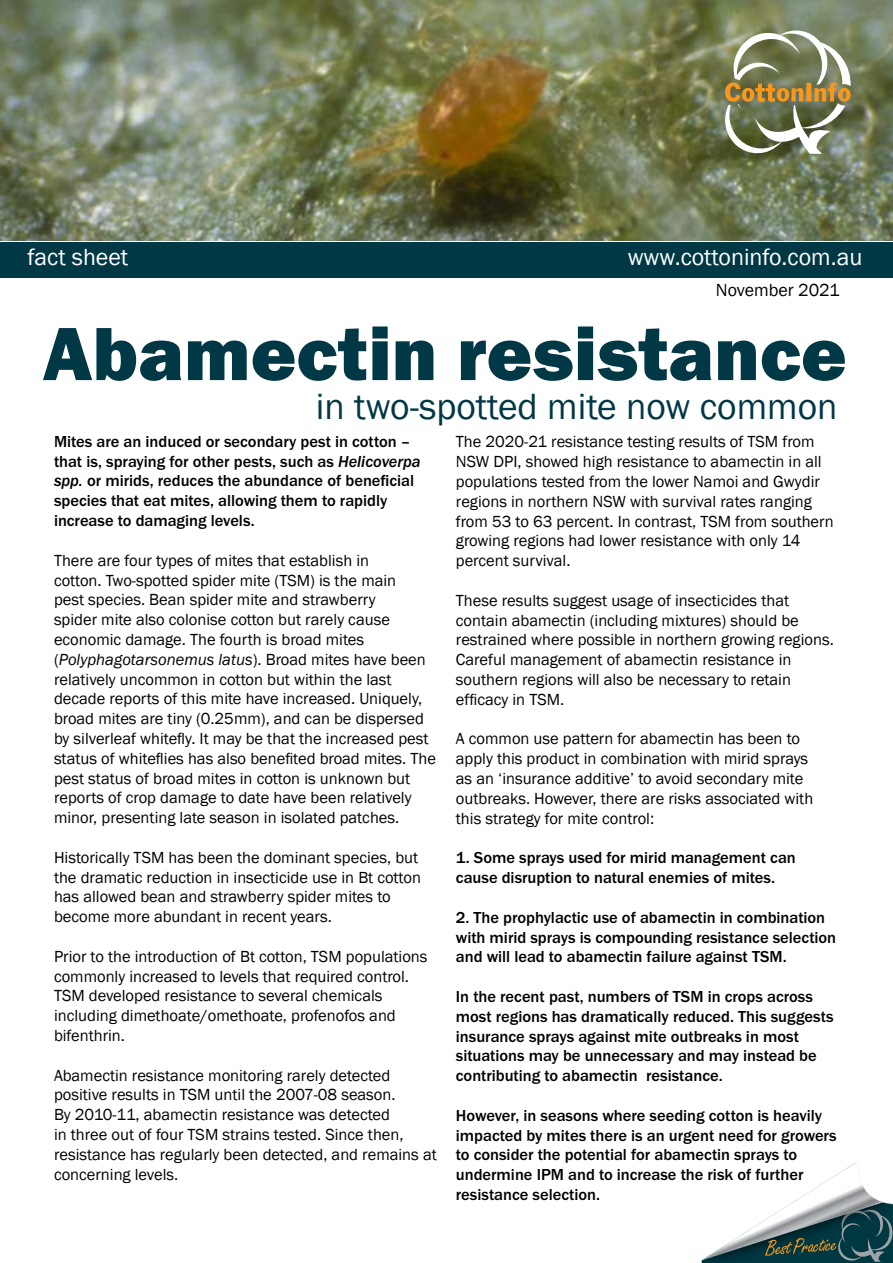
<style>
.page{position:relative;width:893px;height:1263px;background:#fff}
.page>*{position:absolute;margin:0;border:0;box-sizing:border-box;transform-origin:0 0}
.t1{font:78px "Franklin Gothic URW Hea";color:#003846}
.t2{font:37.5px "Franklin Gothic";color:#003846}
.t3{font:24px "Franklin Gothic";color:#fff}
.t4{font:18px "Franklin Gothic";color:#000}
.t5{font:16.5px/19.8px "Franklin Gothic";color:#000}
.t6{font:500 16.5px/19.8px "Franklin Gothic URW";color:#000}
.s1{font-family:"Franklin Gothic URW Med Ita";font-weight:400}
.s2{font-style:italic}
</style>
<div class="page">
<img style="left:0;top:0;width:893px;height:241px">
<div style="left:0;top:242px;width:893px;height:35px;background:#003846"></div>
<svg style="left:701px;top:1161px;width:192px;height:102px"></svg>
<svg style="left:725px;top:27px;width:126px;height:130px;background:#8e8e6b"></svg>
<h3 class="t3" style="left:28px;top:242px;width:102px">fact sheet</h3>
<h3 class="t3" style="left:628px;top:242px;width:236px">www.cottoninfo.com.au</h3>
<p class="t4" style="left:716px;top:278px;width:125px">November 2021</p>
<h1 class="t1" style="left:43px;top:303px;width:805px">Abamectin resistance</h1>
<h2 class="t2" style="left:316px;top:383px;width:523px">in two-spotted mite now common</h2>
<p class="t6" style="left:54px;top:431px;width:368px">Mites are an induced or secondary pest in cotton – that is, spraying for other pests, such as <span class="s1">Helicoverpa spp.</span> or mirids, reduces the abundance of beneficial species that eat mites, allowing them to rapidly increase to damaging levels.</p>
<p class="t5" style="left:54px;top:551px;width:383px">There are four types of mites that establish in<br>cotton. Two-spotted spider mite (TSM) is the main<br>pest species. Bean spider mite and strawberry<br>spider mite also colonise cotton but rarely cause economic damage. The fourth is broad mites (<span class="s2">Polyphagotarsonemus latus</span>). Broad mites have been relatively uncommon in cotton but within the last decade reports of this mite have increased. Uniquely, broad mites are tiny (0.25mm), and can be dispersed by silverleaf whitefly. It may be that the increased pest status of whiteflies has also benefited broad mites. The pest status of broad mites in cotton is unknown but reports of crop damage to date have been relatively minor, presenting late season in isolated patches.</p>
<p class="t5" style="left:54px;top:848px;width:368px">Historically TSM has been the dominant species, but the dramatic reduction in insecticide use in Bt cotton has allowed bean and strawberry spider mites to become more abundant in recent years.</p>
<p class="t5" style="left:54px;top:947px;width:375px">Prior to the introduction of Bt cotton, TSM populations commonly increased to levels that required control.<br>TSM developed resistance to several chemicals including dimethoate/omethoate, profenofos and bifenthrin.</p>
<p class="t5" style="left:54px;top:1065px;width:384px">Abamectin resistance monitoring rarely detected positive results in TSM until the 2007-08 season.<br>By 2010-11, abamectin resistance was detected<br>in three out of four TSM strains tested. Since then, resistance has regularly been detected, and remains at concerning levels.</p>
<p class="t5" style="left:456px;top:432px;width:379px">The 2020-21 resistance testing results of TSM from NSW DPI, showed high resistance to abamectin in all populations tested from the lower Namoi and Gwydir regions in northern NSW with survival rates ranging from 53 to 63 percent. In contrast, TSM from southern growing regions had lower resistance with only 14 percent survival.</p>
<p class="t5" style="left:456px;top:591px;width:379px">These results suggest usage of insecticides that contain abamectin (including mixtures) should be restrained where possible in northern growing regions.<br>Careful management of abamectin resistance in southern regions will also be necessary to retain efficacy in TSM.</p>
<p class="t5" style="left:456px;top:729px;width:359px">A common use pattern for abamectin has been to apply this product in combination with mirid sprays as an ‘insurance additive’ to avoid secondary mite outbreaks. However, there are risks associated with this strategy for mite control:</p>
<p class="t6" style="left:456px;top:847px;width:341px">1. Some sprays used for mirid management can cause disruption to natural enemies of mites.</p>
<p class="t6" style="left:456px;top:907px;width:382px">2. The prophylactic use of abamectin in combination with mirid sprays is compounding resistance selection and will lead to abamectin failure against TSM.</p>
<p class="t6" style="left:456px;top:986px;width:379px">In the recent past, numbers of TSM in crops across most regions has dramatically reduced. This suggests insurance sprays against mite outbreaks in most situations may be unnecessary and may instead be contributing to abamectin resistance.</p>
<p class="t6" style="left:456px;top:1105px;width:382px">However, in seasons where seeding cotton is heavily impacted by mites there is an urgent need for growers to consider the potential for abamectin sprays to undermine IPM and to increase the risk of further resistance selection.</p>
</div>
